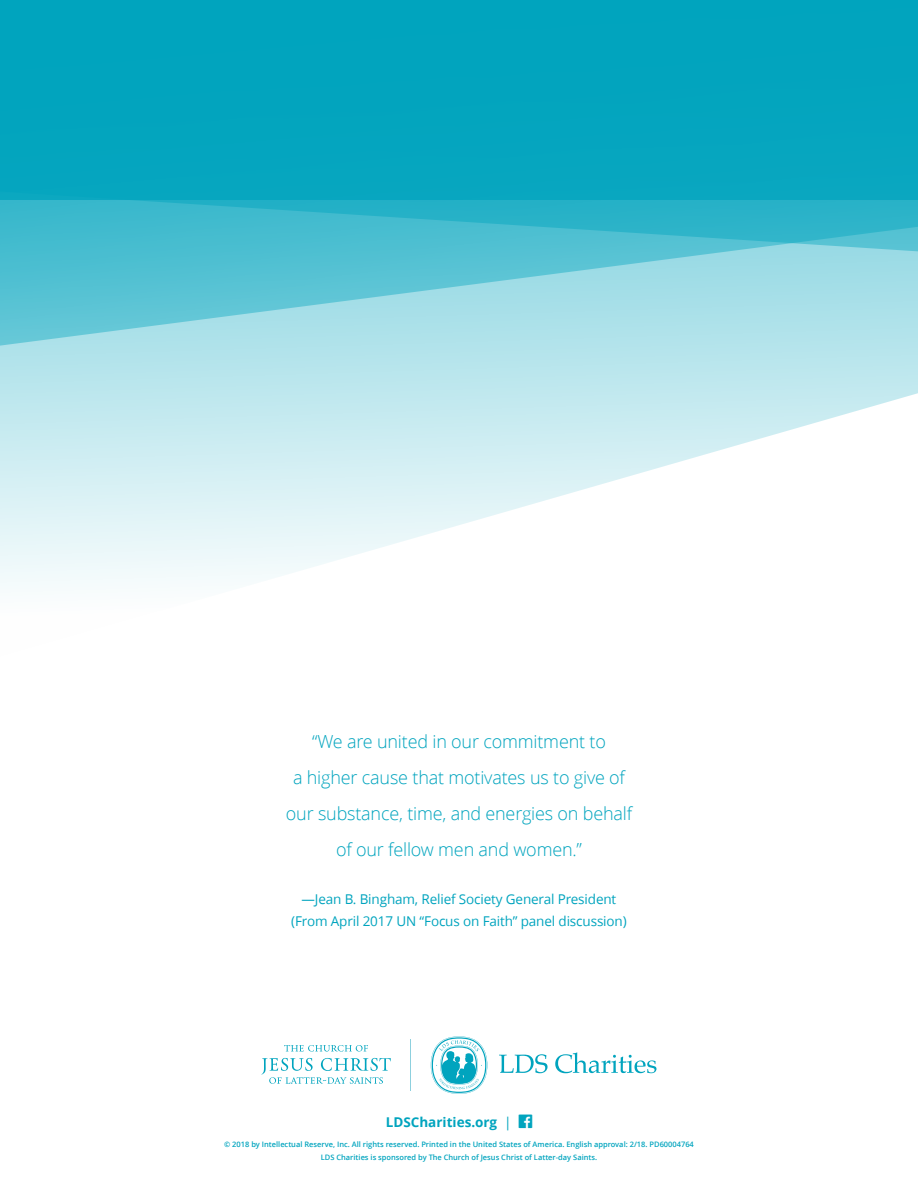
<style>
.page{position:relative;width:918px;height:1188px;background:#fff}
.page>*{position:absolute;margin:0;border:0;box-sizing:border-box;transform-origin:0 0}
.Quotes{font:300 18px/36px "Zoramlds Lat";letter-spacing:-.01em;color:#00a4be;text-align:center}
.Quotes-2{font:13.5px/22.5px "Zoramlds Lat";letter-spacing:-.01em;color:#00a4be;text-align:center}
.t1{font:700 13.5px "Zoramlds Lat";color:#00a4be}
.t2{font:600 7.5px "Zoramlds Lat";color:#00a4be}
.s1{font-weight:400}
</style>
<div class="page">
<svg style="left:0;top:348px;width:918px;height:238px"></svg>
<svg style="left:0;top:200px;width:918px;height:148px;background:#6ecad9"></svg>
<div style="left:0;top:0;width:918px;height:200px;background:#00a4be"></div>
<svg style="left:284px;top:1045px;width:84px;height:7px"></svg>
<svg style="left:261px;top:1058px;width:130px;height:26px"></svg>
<hr style="left:410px;top:1039px;width:1px;height:51px;background:#8dd0de">
<svg style="left:499px;top:1054px;width:49px;height:19px"></svg>
<svg style="left:555px;top:1052px;width:101px;height:21px"></svg>
<svg style="left:431px;top:1036px;width:56px;height:58px"></svg>
<p class="Quotes" style="left:286px;top:723px;width:348px">“We are united in our commitment to<br>a higher cause that motivates us to give of our substance, time, and energies on behalf of our fellow men and women.”</p>
<p class="Quotes-2" style="left:291px;top:888px;width:337px">—Jean B. Bingham, Relief Society General President (From April 2017 UN “Focus on Faith” panel discussion)</p>
<p class="t1" style="left:386px;top:1112px;width:127px">LDSCharities.org <span class="s1">|</span></p>
<p class="t2" style="left:224px;top:1139px;width:471px">© 2018 by Intellectual Reserve, Inc. All rights reserved. Printed in the United States of America. English approval: 2/18. PD60004764</p>
<p class="t2" style="left:321px;top:1152px;width:278px">LDS Charities is sponsored by The Church of Jesus Christ of Latter-day Saints.</p>
</div>
